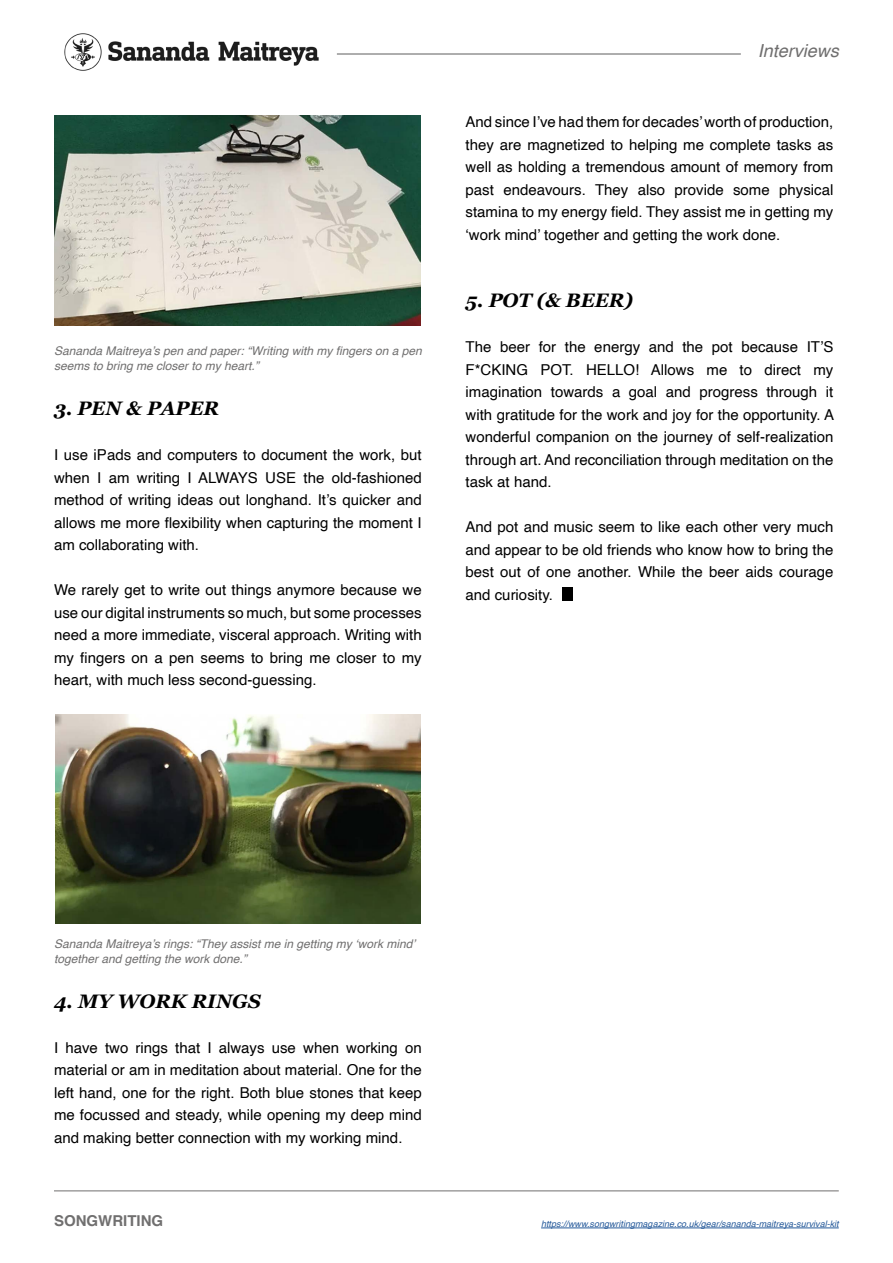
<style>
.page{position:relative;width:893px;height:1263px;background:#fff}
.page>*{position:absolute;margin:0;border:0;box-sizing:border-box;transform-origin:0 0}
.t1{font:italic 700 19.5px "Georgia";color:#000}
.t2{font:italic 18px "Helvetica";color:#706f6f}
.t3{font:15px/22.5px "Helvetica";color:#000;text-align:justify}
.t4{font:700 15px "Helvetica";color:#706f6f}
.t5{font:italic 12px/15px "Helvetica";color:#706f6f}
.t6{font:italic 9px "Helvetica";color:#275b9b}
</style>
<div class="page">
<img style="left:64px;top:33px;width:255px;height:38px">
<hr style="left:54px;top:1190px;width:785px;height:1px;background:#706f6f">
<hr style="left:541px;top:1227px;width:298px;height:1px;background:#275b9b">
<hr style="left:337px;top:53px;width:404px;height:2px;background:#706f6f">
<img style="left:55px;top:116px;width:366px;height:209px">
<img style="left:55px;top:714px;width:366px;height:209px">
<div style="left:562px;top:587px;width:10px;height:13px;background:#000"></div>
<p class="t2" style="left:758px;top:36px;width:83px">Interviews</p>
<p class="t5" style="left:54px;top:344px;width:369px">Sananda Maitreya’s pen and paper: “Writing with my fingers on a pen seems to bring me closer to my heart.”</p>
<h1 class="t1" style="left:54px;top:394px;width:166px">3. PEN &amp; PAPER</h1>
<p class="t3" style="left:54px;top:444px;width:369px">I use iPads and computers to document the work, but when I am writing I ALWAYS USE the old-fashioned method of writing ideas out longhand. It’s quicker and allows me more flexibility when capturing the moment I am collaborating with.</p>
<p class="t3" style="left:54px;top:579px;width:369px">We rarely get to write out things anymore because we use our digital instruments so much, but some processes need a more immediate, visceral approach. Writing with my fingers on a pen seems to bring me closer to my heart, with much less second-guessing.</p>
<p class="t3" style="left:466px;top:111px;width:369px">And since I’ve had them for decades’ worth of production, they are magnetized to helping me complete tasks as well as holding a tremendous amount of memory from past endeavours. They also provide some physical stamina to my energy field. They assist me in getting my ‘work mind’ together and getting the work done.</p>
<h1 class="t1" style="left:466px;top:286px;width:169px">5. POT (&amp; BEER)</h1>
<p class="t3" style="left:466px;top:336px;width:370px">The beer for the energy and the pot because IT’S F*CKING POT. HELLO! Allows me to direct my imagination towards a goal and progress through it with gratitude for the work and joy for the opportunity. A wonderful companion on the journey of self-realization through art. And reconciliation through meditation on the task at hand.</p>
<p class="t3" style="left:466px;top:516px;width:369px">And pot and music seem to like each other very much and appear to be old friends who know how to bring the best out of one another. While the beer aids courage and curiosity.</p>
<p class="t5" style="left:54px;top:936px;width:363px">Sananda Maitreya’s rings: “They assist me in getting my ‘work mind’ together and getting the work done.”</p>
<h1 class="t1" style="left:54px;top:986px;width:208px">4. MY WORK RINGS</h1>
<p class="t3" style="left:54px;top:1036px;width:369px">I have two rings that I always use when working on material or am in meditation about material. One for the left hand, one for the right. Both blue stones that keep me focussed and steady, while opening my deep mind and making better connection with my working mind.</p>
<p class="t4" style="left:54px;top:1209px;width:111px">SONGWRITING</p>
<p class="t6" style="left:541px;top:1217px;width:299px">https://www.songwritingmagazine.co.uk/gear/sananda-maitreya-survival-kit</p>
</div>
